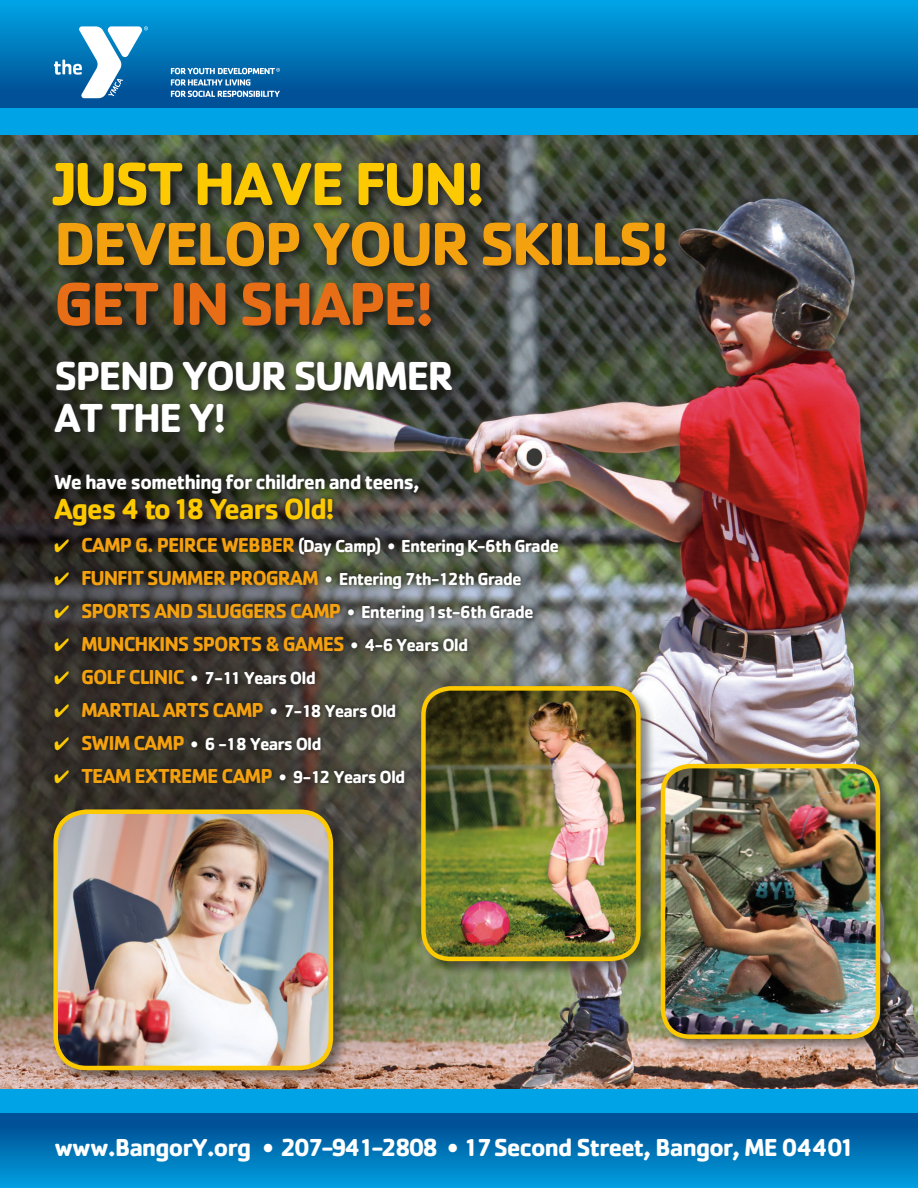
<style>
.page{position:relative;width:918px;height:1188px;background:#fff}
.page>*{position:absolute;margin:0;border:0;box-sizing:border-box;transform-origin:0 0}
.t1{font:700 63px "Cachet Std";letter-spacing:-.05em;color:#f4a110}
.t2{font:700 63px "Cachet Std";letter-spacing:-.05em;color:#fdc900}
.t3{font:700 63px "Cachet Std";letter-spacing:-.05em;color:#e86d17}
.t4{font:700 42px "Cachet Std";letter-spacing:-.05em;color:#fff}
.t5{font:700 30px "Cachet Std";letter-spacing:-.05em;color:#fdc900}
.t6{font:700 25.5px "Cachet Std";letter-spacing:-.05em;color:#fff}
.t7{font:700 21px "Cachet Std";letter-spacing:-.05em;color:#f4a110}
.t8{font:700 21px "Cachet Std";letter-spacing:-.05em;color:#fff}
.t9{font:700 18px "Cachet Std";letter-spacing:-.05em;color:#fff}
.s1{color:#fdc900}
.s2{font-size:21px;color:#f4a110}
.s3{font-size:18px;color:#fff}
</style>
<div class="page">
<img style="left:0;top:135px;width:918px;height:954px">
<div style="left:0;top:1089px;width:918px;height:28px;background:#00a3e6"></div>
<div style="left:0;top:0;width:918px;height:108px;background:linear-gradient(to bottom,#00a5e5,#00488e)"></div>
<div style="left:0;top:108px;width:918px;height:27px;background:#00a3e6"></div>
<div style="left:0;top:1113px;width:918px;height:75px;background:linear-gradient(to bottom,#00468c,#009fdf)"></div>
<svg style="left:54px;top:26px;width:94px;height:72px"></svg>
<svg style="left:171px;top:68px;width:109px;height:29px;background:#4d8cbc"></svg>
<svg style="left:48px;top:158px;width:630px;height:286px;background:#404539"></svg>
<svg style="left:50px;top:469px;width:513px;height:319px;background:#42413b"></svg>
<div style="left:420px;top:685px;width:236px;height:291px;background:#1c1c1a;opacity:.5"></div>
<img style="left:423px;top:690px;width:215px;height:269px">
<div style="left:421px;top:686px;width:220px;height:275px;border:4px solid #fdc900;border-radius:27px"></div>
<div style="left:52px;top:808px;width:296px;height:277px;background:#1c1c1a;opacity:.5"></div>
<img style="left:56px;top:812px;width:275px;height:256px">
<div style="left:53px;top:809px;width:280px;height:261px;border:4px solid #fdc900;border-radius:31px"></div>
<div style="left:659px;top:763px;width:236px;height:291px;background:#1c1c1a;opacity:.5"></div>
<img style="left:663px;top:766px;width:215px;height:271px">
<div style="left:661px;top:764px;width:219px;height:275px;border:4px solid #fdc900;border-radius:27px"></div>
<h1 class="t2" style="left:54px;top:143px;width:433px">Just Have Fun!</h1>
<h1 class="t1" style="left:54px;top:203px;width:618px">DEVELOp Your Skills!</h1>
<h1 class="t3" style="left:54px;top:263px;width:382px">Get In Shape!</h1>
<h2 class="t4" style="left:54px;top:348px;width:317px">Spend Your Summe</h2>
<h2 class="t4" style="left:428px;top:348px;width:28px">r</h2>
<h2 class="t4" style="left:54px;top:390px;width:81px">At The</h2>
<h2 class="t4" style="left:189px;top:390px;width:40px">Y!</h2>
<p class="t8" style="left:54px;top:468px;width:367px">We have something for children and teens,</p>
<h3 class="t5" style="left:54px;top:489px;width:282px">Ages 4 to 18 Years Old!</h3>
<p class="t7" style="left:54px;top:531px;width:196px"><span class="s1">✔</span> Camp G. PEIrce Webbe</p>
<p class="t9" style="left:282px;top:534px;width:278px"><span class="s2">r</span> (Day Camp) • Entering K-6th Grade</p>
<p class="t7" style="left:54px;top:564px;width:132px"><span class="s1">✔</span> FunFit Summe</p>
<p class="t9" style="left:213px;top:567px;width:310px"><span class="s2">r Program</span> • Entering 7th-12th Grade</p>
<p class="t7" style="left:54px;top:597px;width:481px"><span class="s1">✔</span> Sports and Sluggers CAMP <span class="s3">• Entering 1st-6th Grade</span></p>
<p class="t7" style="left:54px;top:630px;width:266px"><span class="s1">✔</span> Munchkins Sports &amp; Games</p>
<p class="t9" style="left:351px;top:633px;width:119px">• 4-6 Years Old</p>
<p class="t9" style="left:54px;top:666px;width:263px"><span class="s1">✔</span> <span class="s2">Golf Clinic</span> • 7-11 Years Old</p>
<p class="t7" style="left:54px;top:696px;width:66px"><span class="s1">✔</span> MaRTIAl</p>
<p class="t9" style="left:163px;top:699px;width:235px"><span class="s2">Arts CAMP</span> • 7-18 Years Old</p>
<p class="t9" style="left:54px;top:732px;width:269px"><span class="s1">✔</span> <span class="s2">Swim Camp</span> • 6 -18 Years Old</p>
<p class="t7" style="left:54px;top:762px;width:140px"><span class="s1">✔</span> Team Extreme</p>
<p class="t9" style="left:222px;top:765px;width:185px"><span class="s2">CAMP</span> • 9-12 Years Old</p>
<h3 class="t6" style="left:54px;top:1131px;width:802px">www.BangorY.org • 207-941-2808 • 17 Second Street, Bangor, ME 04401</h3>
</div>
